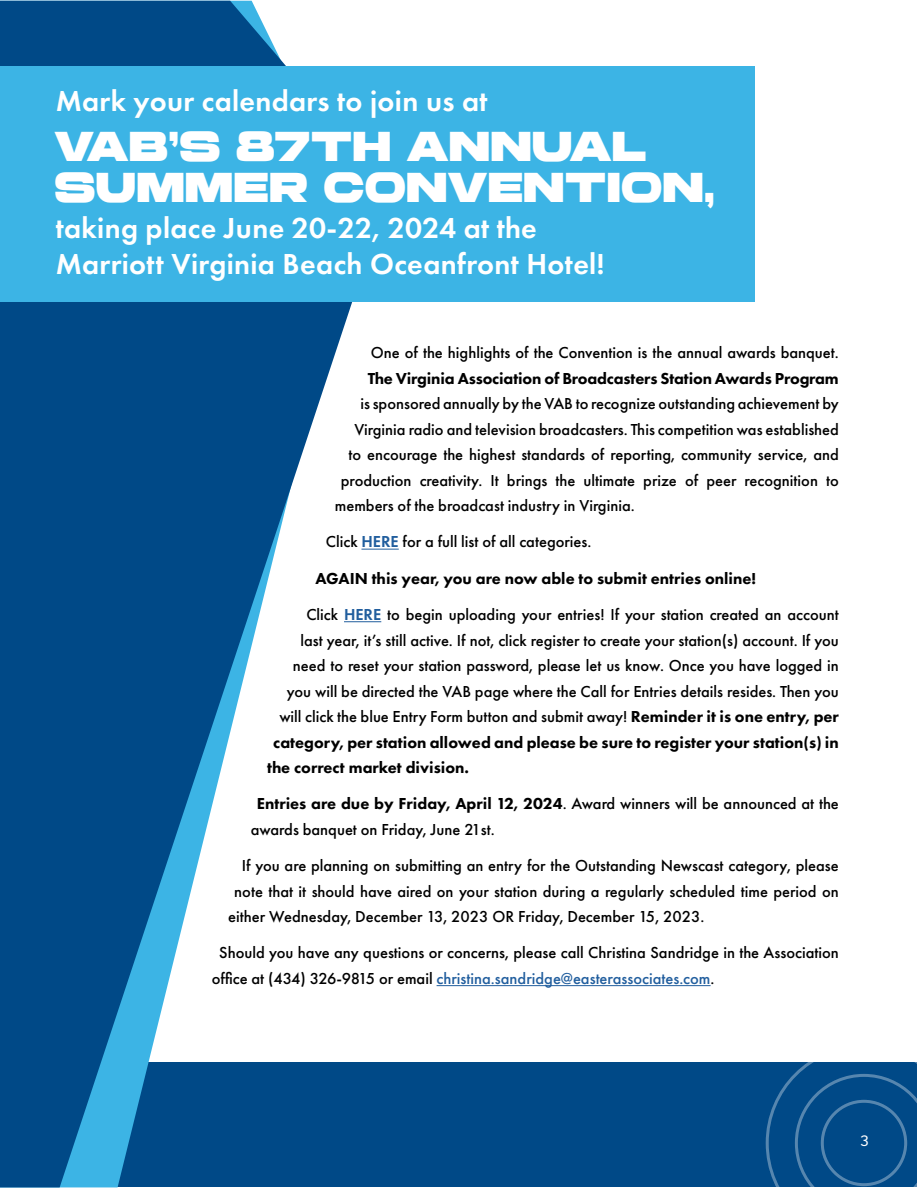
<style>
.page{position:relative;width:918px;height:1188px;background:#fff}
.page>*{position:absolute;margin:0;border:0;box-sizing:border-box;transform-origin:0 0}
.t1{font:42.9px/40.8px "Brigends Expanded";letter-spacing:.01em;color:#fff;scale:.91 1}
.t2{font:600 30px/36px "Futura PT";letter-spacing:.01em;color:#fff}
.t3{font:500 16.5px/25.5px "Futura PT";color:#000}
.t4{font:800 16.5px "Futura PT";color:#000}
.t5{font:500 15px "Raleway";color:#fff}
.s1{font-weight:600;color:#215e9e}
.s2{font-weight:800}
.s3{color:#215e9e}
</style>
<div class="page">
<div style="left:1px;top:1063px;width:916px;height:124px;background:#004987"></div>
<svg style="left:0;top:1px;width:390px;height:1186px;fill:#004987"></svg>
<div style="left:0;top:66px;width:754px;height:236px;background:#3cb4e5"></div>
<svg style="left:766px;top:1062px;width:151px;height:125px"></svg>
<hr style="left:361px;top:549px;width:38px;height:1px;background:#215e9e">
<hr style="left:344px;top:621px;width:37px;height:1px;background:#215e9e">
<hr style="left:437px;top:985px;width:274px;height:1px;background:#215e9e">
<h2 class="t2" style="left:56px;top:83px;width:433px">Mark your calendars to join us at</h2>
<h1 class="t1" style="left:56px;top:125px;width:727px">VAB’S 87TH ANNUAL<br>SUMMER CONVENTION,</h1>
<h2 class="t2" style="left:56px;top:209px;width:550px">taking place June 20-22, 2024 at the<br>Marriott Virginia Beach Oceanfront Hotel!</h2>
<p class="t3" style="left:371px;top:340px;width:470px">One of the highlights of the Convention is the annual awards banquet.</p>
<p class="t4" style="left:368px;top:368px;width:472px">The Virginia Association of Broadcasters Station Awards Program</p>
<p class="t3" style="left:360px;top:391px;width:480px">is sponsored annually by the VAB to recognize outstanding achievement by</p>
<p class="t3" style="left:354px;top:416px;width:486px">Virginia radio and television broadcasters. This competition was established</p>
<p class="t3" style="left:348px;top:442px;width:492px">to encourage the highest standards of reporting, community service, and</p>
<p class="t3" style="left:341px;top:467px;width:500px">production creativity. It brings the ultimate prize of peer recognition to</p>
<p class="t3" style="left:335px;top:493px;width:301px">members of the broadcast industry in Virginia.</p>
<p class="t3" style="left:326px;top:529px;width:267px">Click <span class="s1">HERE</span> for a full list of all categories.</p>
<p class="t4" style="left:315px;top:568px;width:442px">AGAIN this year, you are now able to submit entries online!</p>
<p class="t3" style="left:306px;top:602px;width:534px">Click <span class="s1">HERE</span> to begin uploading your entries! If your station created an account</p>
<p class="t3" style="left:300px;top:627px;width:540px">last year, it’s still active. If not, click register to create your station(s) account. If you</p>
<p class="t3" style="left:293px;top:653px;width:548px">need to reset your station password, please let us know. Once you have logged in</p>
<p class="t3" style="left:287px;top:678px;width:553px">you will be directed the VAB page where the Call for Entries details resides. Then you</p>
<p class="t3" style="left:279px;top:704px;width:561px">will click the blue Entry Form button and submit away! <span class="s2">Reminder it is one entry, per</span></p>
<p class="t4" style="left:273px;top:732px;width:567px">category, per station allowed and please be sure to register your station(s) in</p>
<p class="t4" style="left:267px;top:757px;width:203px">the correct market division.</p>
<p class="t3" style="left:251px;top:791px;width:590px;text-indent:6px"><span class="s2">Entries are due by Friday, April 12, 2024</span>. Award winners will be announced at the awards banquet on Friday, June 21st.</p>
<p class="t3" style="left:242px;top:853px;width:598px">If you are planning on submitting an entry for the Outstanding Newscast category, please</p>
<p class="t3" style="left:234px;top:878px;width:606px">note that it should have aired on your station during a regularly scheduled time period on</p>
<p class="t3" style="left:228px;top:904px;width:478px">either Wednesday, December 13, 2023 OR Friday, December 15, 2023.</p>
<p class="t3" style="left:212px;top:940px;width:629px;text-indent:8px">Should you have any questions or concerns, please call Christina Sandridge in the Association office at (434) 326-9815 or email <span class="s3">christina.sandridge@easterassociates.com</span>.</p>
<p class="t5" style="left:860px;top:1130px;width:10px">3</p>
</div>
